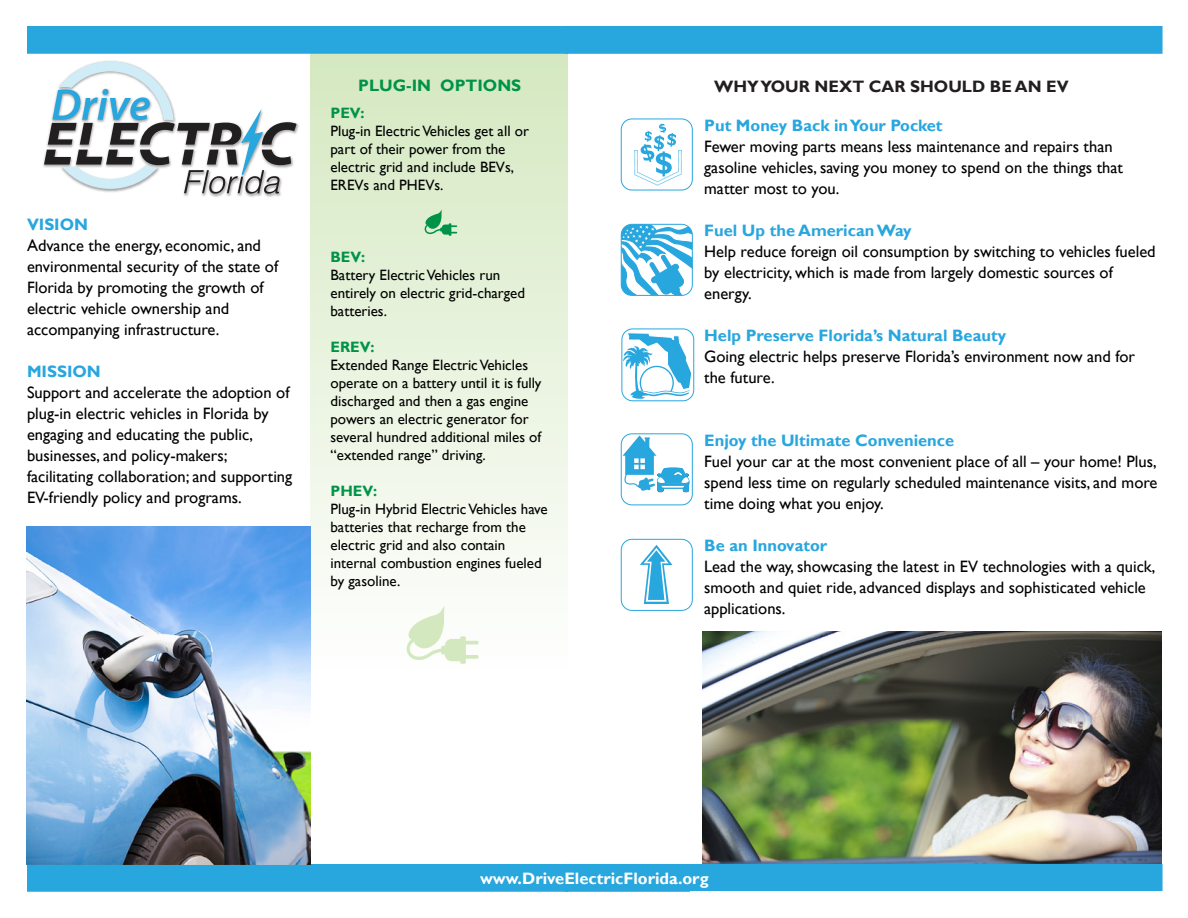
<style>
.page{position:relative;width:1188px;height:918px;background:#fff}
.page>*{position:absolute;margin:0;border:0;box-sizing:border-box;transform-origin:0 0}
.t1{font:16.5px/21px "Gill Sans";color:#000100}
.t2{font:700 16.5px "Gill Sans";color:#28a6de}
.t3{font:700 16.5px "Gill Sans";color:#fff}
.t4{font:700 16.5px "Gill Sans";color:#231f20}
.t5{font:700 16.5px "Gill Sans";color:#009348}
.t6{font:15px/18px "Gill Sans";color:#000100}
.t7{font:700 15px "Gill Sans";color:#009348}
</style>
<div class="page">
<img style="left:702px;top:631px;width:460px;height:233px">
<div style="left:310px;top:54px;width:258px;height:628px;background:linear-gradient(to bottom,#d4e8c0,#fff)"></div>
<img style="left:43px;top:123px;width:256px;height:74px">
<svg style="left:44px;top:61px;width:253px;height:133px"></svg>
<div style="left:27px;top:864px;width:541px;height:28px;background:#28a6de;border:2px solid #28a6de"></div>
<div style="left:27px;top:26px;width:541px;height:28px;background:#28a6de;border:2px solid #28a6de"></div>
<img style="left:27px;top:526px;width:283px;height:339px">
<svg style="left:407px;top:605px;width:72px;height:59px"></svg>
<svg style="left:425px;top:209px;width:32px;height:27px"></svg>
<div style="left:565px;top:864px;width:598px;height:28px;background:#28a6de"></div>
<div style="left:565px;top:26px;width:598px;height:28px;background:#28a6de;border:2px solid #28a6de"></div>
<svg style="left:621px;top:224px;width:70px;height:70px"></svg>
<div style="left:621px;top:224px;width:72px;height:72px;border:1px solid #28a6de;border-radius:11px"></div>
<div style="left:621px;top:119px;width:72px;height:71px;border:1px solid #28a6de;border-radius:11px"></div>
<svg style="left:634px;top:124px;width:48px;height:62px"></svg>
<div style="left:621px;top:433px;width:72px;height:72px;border:1px solid #28a6de;border-radius:11px"></div>
<svg style="left:622px;top:435px;width:67px;height:57px"></svg>
<div style="left:621px;top:539px;width:72px;height:72px;border:1px solid #28a6de;border-radius:11px"></div>
<svg style="left:640px;top:545px;width:33px;height:59px"></svg>
<div style="left:690px;top:891px;width:495px;height:23px;background:#fff"></div>
<div style="left:621px;top:328px;width:73px;height:73px;border:1px solid #28a6de;border-radius:11px"></div>
<svg style="left:622px;top:332px;width:70px;height:67px"></svg>
<p class="t2" style="left:27px;top:215px;width:63px">VISION</p>
<p class="t1" style="left:27px;top:236px;width:253px">Advance the energy, economic, and environmental security of the state of Florida by promoting the growth of electric vehicle ownership and accompanying infrastructure.</p>
<p class="t2" style="left:27px;top:362px;width:75px">MISSION</p>
<p class="t1" style="left:27px;top:383px;width:267px">Support and accelerate the adoption of plug-in electric vehicles in Florida by engaging and educating the public, businesses, and policy-makers; facilitating collaboration; and supporting EV-friendly policy and programs.</p>
<p class="t5" style="left:358px;top:76px;width:165px">PLUG-IN OPTIONS</p>
<p class="t4" style="left:714px;top:77px;width:356px">WHY YOUR NEXT CAR SHOULD BE AN EV</p>
<p class="t7" style="left:330px;top:104px;width:36px">PEV:</p>
<p class="t6" style="left:330px;top:122px;width:200px">Plug-in Electric Vehicles get all or part of their power from the electric grid and include BEVs,<br>EREVs and PHEVs.</p>
<p class="t2" style="left:704px;top:115px;width:240px">Put Money Back in Your Pocket</p>
<p class="t1" style="left:704px;top:136px;width:420px">Fewer moving parts means less maintenance and repairs than gasoline vehicles, saving you money to spend on the things that matter most to you.</p>
<p class="t2" style="left:704px;top:220px;width:209px">Fuel Up the American Way</p>
<p class="t1" style="left:704px;top:241px;width:453px">Help reduce foreign oil consumption by switching to vehicles fueled by electricity, which is made from largely domestic sources of energy.</p>
<p class="t2" style="left:704px;top:325px;width:303px">Help Preserve Florida’s Natural Beauty</p>
<p class="t1" style="left:704px;top:346px;width:432px">Going electric helps preserve Florida’s environment now and for the future.</p>
<p class="t7" style="left:330px;top:248px;width:36px">BEV:</p>
<p class="t6" style="left:330px;top:266px;width:196px">Battery Electric Vehicles run entirely on electric grid-charged batteries.</p>
<p class="t7" style="left:330px;top:338px;width:46px">EREV:</p>
<p class="t6" style="left:330px;top:356px;width:213px">Extended Range Electric Vehicles operate on a battery until it is fully discharged and then a gas engine powers an electric generator for several hundred additional miles of “extended range” driving.</p>
<p class="t7" style="left:330px;top:482px;width:48px">PHEV:</p>
<p class="t6" style="left:330px;top:500px;width:219px">Plug-in Hybrid Electric Vehicles have batteries that recharge from the electric grid and also contain internal combustion engines fueled by gasoline.</p>
<p class="t2" style="left:704px;top:430px;width:252px">Enjoy the Ultimate Convenience</p>
<p class="t1" style="left:704px;top:451px;width:455px;text-align:justify">Fuel your car at the most convenient place of all – your home! Plus, spend less time on regularly scheduled maintenance visits, and more time doing what you enjoy.</p>
<p class="t2" style="left:704px;top:535px;width:125px">Be an Innovator</p>
<p class="t1" style="left:704px;top:556px;width:453px">Lead the way, showcasing the latest in EV technologies with a quick, smooth and quiet ride, advanced displays and sophisticated vehicle applications.</p>
<p class="t3" style="left:480px;top:868px;width:230px">www.DriveElectricFlorida.org</p>
</div>
